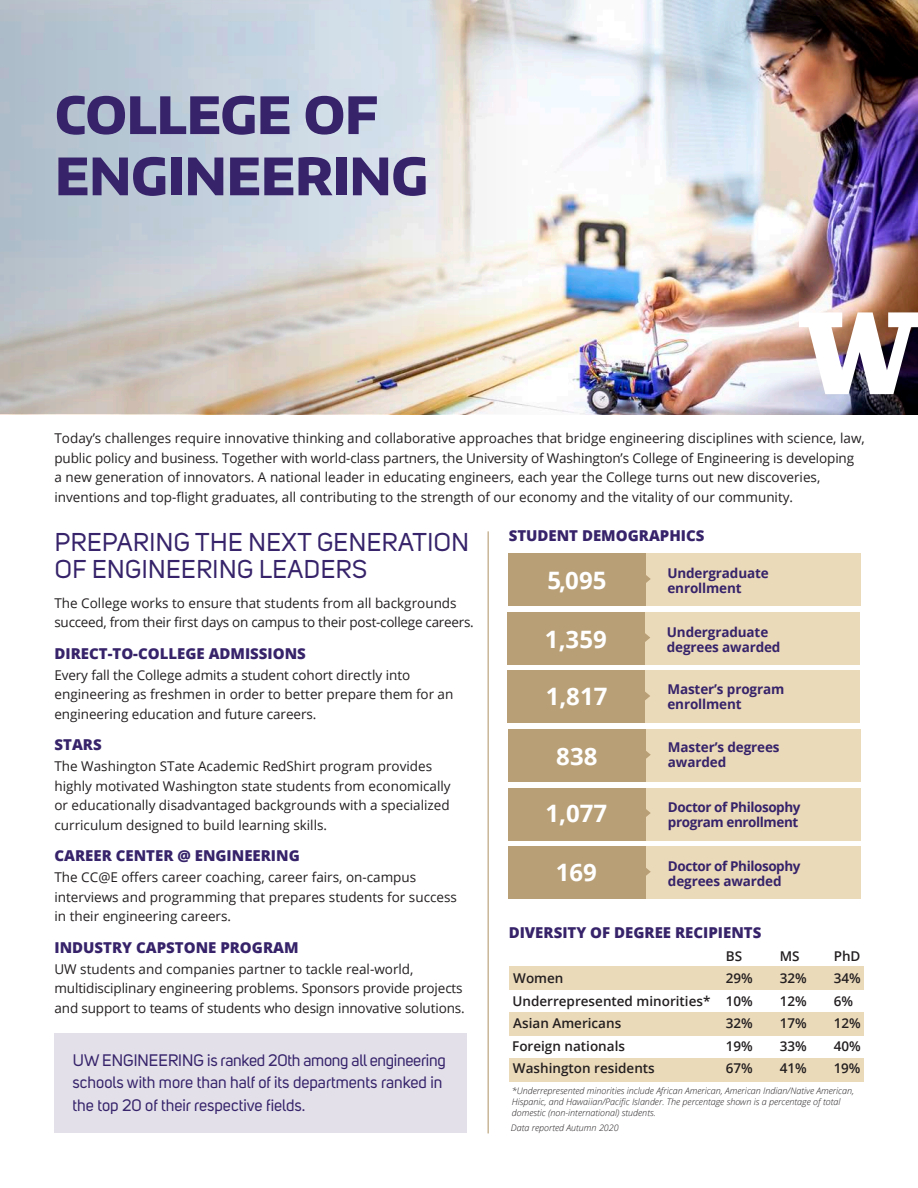
<style>
.page{position:relative;width:918px;height:1188px;background:#fff}
.page>*{position:absolute;margin:0;border:0;box-sizing:border-box;transform-origin:0 0}
.t1{font:800 51px/61.2px "Encode Sans Normal";color:#36236a}
.t2{font:25.5px "Uni Sans";letter-spacing:.02em;color:#36236a}
.t3{font:700 24px "Open Sans";color:#fff}
.t4{font:16.5px/22.5px "Uni Sans";color:#36236a}
.t5{font:800 15px "Open Sans";color:#36236a}
.t6{font:13.5px/19.5px "Open Sans";color:#231f20}
.t7{font:600 13.5px "Open Sans";color:#231f20}
.t8{font:13.5px/19.5px "Open Sans";letter-spacing:-.02em;color:#231f20}
.t9{font:700 13.5px/15px "Open Sans";letter-spacing:-.01em;color:#36236a}
.t10{font:700 13.5px/15px "Open Sans";letter-spacing:-.03em;color:#36236a}
.t11{font:italic 300 9px/10.8px "Open Sans";color:#231f20}
</style>
<div class="page">
<img style="left:0;top:0;width:918px;height:415px">
<div style="left:645px;top:612px;width:215px;height:53px;background:#ebdaba"></div>
<svg style="left:645px;top:633px;width:5px;height:9px"></svg>
<div style="left:508px;top:612px;width:137px;height:53px;background:#b89f76"></div>
<div style="left:55px;top:1034px;width:412px;height:99px;background:#e3e0ea"></div>
<svg style="left:799px;top:312px;width:119px;height:82px"></svg>
<div style="left:646px;top:554px;width:215px;height:52px;background:#ebdaba"></div>
<div style="left:645px;top:670px;width:215px;height:53px;background:#ebdaba"></div>
<div style="left:646px;top:788px;width:215px;height:52px;background:#ebdaba"></div>
<div style="left:646px;top:729px;width:215px;height:53px;background:#ebdaba"></div>
<hr style="left:488px;top:531px;width:1px;height:602px;background:#b89f76">
<div style="left:510px;top:967px;width:354px;height:23px;background:#ebdaba"></div>
<div style="left:510px;top:1012px;width:354px;height:24px;background:#ebdaba"></div>
<div style="left:510px;top:1058px;width:354px;height:24px;background:#ebdaba"></div>
<svg style="left:646px;top:575px;width:5px;height:8px"></svg>
<div style="left:508px;top:554px;width:138px;height:52px;background:#b89f76"></div>
<svg style="left:645px;top:692px;width:5px;height:8px"></svg>
<div style="left:508px;top:670px;width:137px;height:53px;background:#b89f76"></div>
<svg style="left:646px;top:751px;width:5px;height:8px"></svg>
<div style="left:508px;top:729px;width:138px;height:53px;background:#b89f76"></div>
<svg style="left:646px;top:809px;width:5px;height:8px"></svg>
<div style="left:508px;top:788px;width:138px;height:52px;background:#b89f76"></div>
<svg style="left:0;top:0;width:550px;height:414px;background:#d0d3d4"></svg>
<div style="left:646px;top:847px;width:215px;height:52px;background:#ebdaba"></div>
<svg style="left:646px;top:868px;width:5px;height:8px"></svg>
<div style="left:508px;top:847px;width:138px;height:52px;background:#b89f76"></div>
<p class="t1" style="left:55px;top:83px;width:374px">COLLEGE OF<br>ENGINEERING</p>
<p class="t6" style="left:54px;top:428px;width:812px">Today’s challenges require innovative thinking and collaborative approaches that bridge engineering disciplines with science, law, public policy and business. Together with world-class partners, the University of Washington’s College of Engineering is developing a new generation of innovators. A national leader in educating engineers, each year the College turns out new discoveries,</p>
<p class="t6" style="left:54px;top:487px;width:740px">inventions and top-flight graduates, all contributing to the strength of our economy and the vitality of our community.</p>
<p class="t2" style="left:55px;top:527px;width:416px">PREPARING THE NEXT GENERATION</p>
<p class="t2" style="left:55px;top:554px;width:314px">OF ENGINEERING LEADERS</p>
<p class="t5" style="left:509px;top:524px;width:197px">STUDENT DEMOGRAPHICS</p>
<p class="t9" style="left:667px;top:565px;width:103px">Undergraduate enrollment</p>
<p class="t9" style="left:667px;top:624px;width:115px">Undergraduate degrees awarded</p>
<p class="t9" style="left:667px;top:682px;width:118px">Master’s program</p>
<p class="t9" style="left:667px;top:697px;width:76px">enrollment</p>
<p class="t3" style="left:548px;top:564px;width:60px">5,095</p>
<p class="t3" style="left:545px;top:622px;width:63px">1,359</p>
<p class="t3" style="left:546px;top:680px;width:63px">1,817</p>
<p class="t3" style="left:556px;top:739px;width:43px">838</p>
<p class="t3" style="left:546px;top:797px;width:63px">1,077</p>
<p class="t8" style="left:54px;top:593px;width:421px">The College works to ensure that students from all backgrounds succeed, from their first days on campus to their post-college careers.</p>
<p class="t5" style="left:54px;top:642px;width:253px">DIRECT-TO-COLLEGE ADMISSIONS</p>
<p class="t6" style="left:54px;top:665px;width:400px">Every fall the College admits a student cohort directly into engineering as freshmen in order to better prepare them for an engineering education and future careers.</p>
<p class="t5" style="left:54px;top:733px;width:49px">STARS</p>
<p class="t6" style="left:54px;top:756px;width:379px">The Washington STate Academic RedShirt program provides</p>
<p class="t6" style="left:54px;top:776px;width:398px">highly motivated Washington state students from economically</p>
<p class="t6" style="left:54px;top:795px;width:397px">or educationally disadvantaged backgrounds with a specialized curriculum designed to build learning skills.</p>
<p class="t5" style="left:54px;top:844px;width:247px">CAREER CENTER @ ENGINEERING</p>
<p class="t6" style="left:54px;top:867px;width:363px">The CC@E offers career coaching, career fairs, on-campus</p>
<p class="t6" style="left:54px;top:887px;width:404px">interviews and programming that prepares students for success in their engineering careers.</p>
<p class="t5" style="left:54px;top:936px;width:246px">INDUSTRY CAPSTONE PROGRAM</p>
<p class="t6" style="left:54px;top:959px;width:361px">UW students and companies partner to tackle real-world,</p>
<p class="t6" style="left:54px;top:978px;width:412px">multidisciplinary engineering problems. Sponsors provide projects and support to teams of students who design innovative solutions.</p>
<p class="t9" style="left:668px;top:739px;width:113px">Master’s degrees awarded</p>
<p class="t10" style="left:668px;top:799px;width:134px">Doctor of Philosophy program enrollment</p>
<p class="t10" style="left:668px;top:858px;width:134px">Doctor of Philosophy</p>
<p class="t3" style="left:556px;top:856px;width:43px">169</p>
<p class="t9" style="left:668px;top:873px;width:115px">degrees awarded</p>
<p class="t5" style="left:509px;top:921px;width:254px">DIVERSITY OF DEGREE RECIPIENTS</p>
<p class="t7" style="left:726px;top:947px;width:18px">BS</p>
<p class="t7" style="left:780px;top:947px;width:21px">MS</p>
<p class="t7" style="left:834px;top:947px;width:28px">PhD</p>
<p class="t7" style="left:513px;top:969px;width:52px">Women</p>
<p class="t7" style="left:726px;top:969px;width:29px">29%</p>
<p class="t7" style="left:780px;top:969px;width:29px">32%</p>
<p class="t7" style="left:834px;top:969px;width:29px">34%</p>
<p class="t7" style="left:512px;top:992px;width:242px">Underrepresented minorities* 10%</p>
<p class="t7" style="left:780px;top:992px;width:29px">12%</p>
<p class="t7" style="left:834px;top:992px;width:21px">6%</p>
<p class="t7" style="left:513px;top:1014px;width:110px">Asian Americans</p>
<p class="t7" style="left:726px;top:1014px;width:29px">32%</p>
<p class="t7" style="left:780px;top:1014px;width:29px">17%</p>
<p class="t7" style="left:834px;top:1014px;width:29px">12%</p>
<p class="t7" style="left:512px;top:1037px;width:114px">Foreign nationals</p>
<p class="t7" style="left:726px;top:1037px;width:29px">19%</p>
<p class="t7" style="left:780px;top:1037px;width:29px">33%</p>
<p class="t7" style="left:834px;top:1037px;width:29px">40%</p>
<p class="t7" style="left:513px;top:1059px;width:143px">Washington residents</p>
<p class="t7" style="left:726px;top:1059px;width:29px">67%</p>
<p class="t7" style="left:780px;top:1059px;width:29px">41%</p>
<p class="t7" style="left:834px;top:1059px;width:28px">19%</p>
<p class="t4" style="left:73px;top:1049px;width:375px">UW ENGINEERING is ranked 20th among all engineering schools with more than half of its departments ranked in</p>
<p class="t4" style="left:73px;top:1094px;width:234px">the top 20 of their respective fields.</p>
<p class="t11" style="left:512px;top:1085px;width:344px">*Underrepresented minorities include African American, American Indian/Native American,<br>Hispanic, and Hawaiian/Pacific Islander. The percentage shown is a percentage of total domestic (non-international) students.</p>
<p class="t11" style="left:511px;top:1122px;width:110px">Data reported Autumn 2020</p>
</div>
